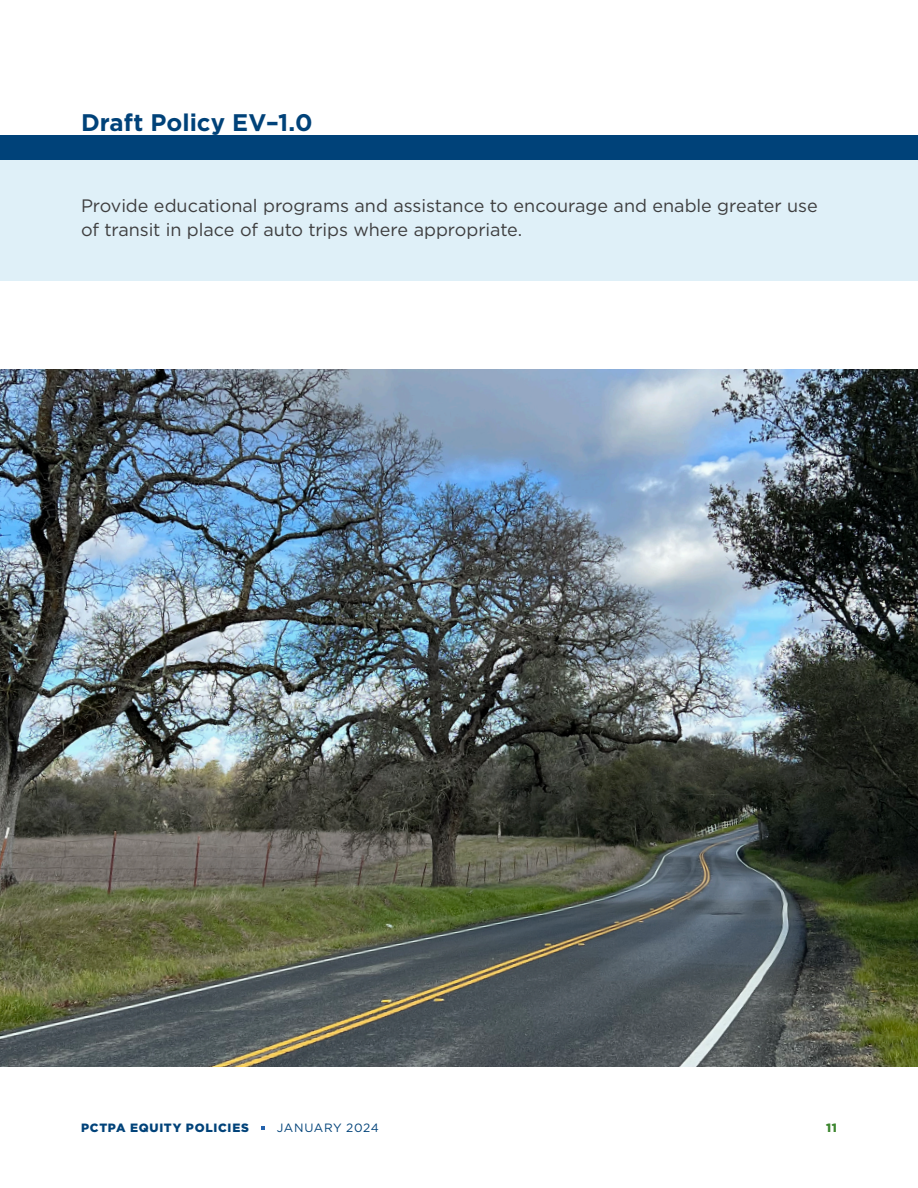
<style>
.page{position:relative;width:918px;height:1188px;background:#fff}
.page>*{position:absolute;margin:0;border:0;box-sizing:border-box;transform-origin:0 0}
.t1{font:700 24px "Gotham HTF";color:#004279}
.t2{font:18px/24px "Gotham HTF";letter-spacing:-.005em;color:#3e3e3f}
.t3{font:900 12px "Gotham HTF";letter-spacing:.065em;color:#004279}
.t4{font:12px "Gotham HTF";letter-spacing:.045em;color:#004279}
.t5{font:900 12px "Gotham HTF";color:#3d862f}
</style>
<div class="page">
<svg style="left:261px;top:1126px;width:4px;height:4px"></svg>
<img style="left:0;top:369px;width:918px;height:697px">
<div style="left:0;top:159px;width:918px;height:122px;background:#dff0f8"></div>
<div style="left:0;top:135px;width:918px;height:24px;background:#004279"></div>
<h1 class="t1" style="left:81px;top:109px;width:233px">Draft Policy EV–1.0</h1>
<p class="t2" style="left:81px;top:194px;width:738px">Provide educational programs and assistance to encourage and enable greater use of transit in place of auto trips where appropriate.</p>
<p class="t3" style="left:81px;top:1121px;width:170px">PCTPA EQUITY POLICIES</p>
<p class="t4" style="left:277px;top:1121px;width:104px">JANUARY 2024</p>
<p class="t5" style="left:826px;top:1121px;width:12px">11</p>
</div>
